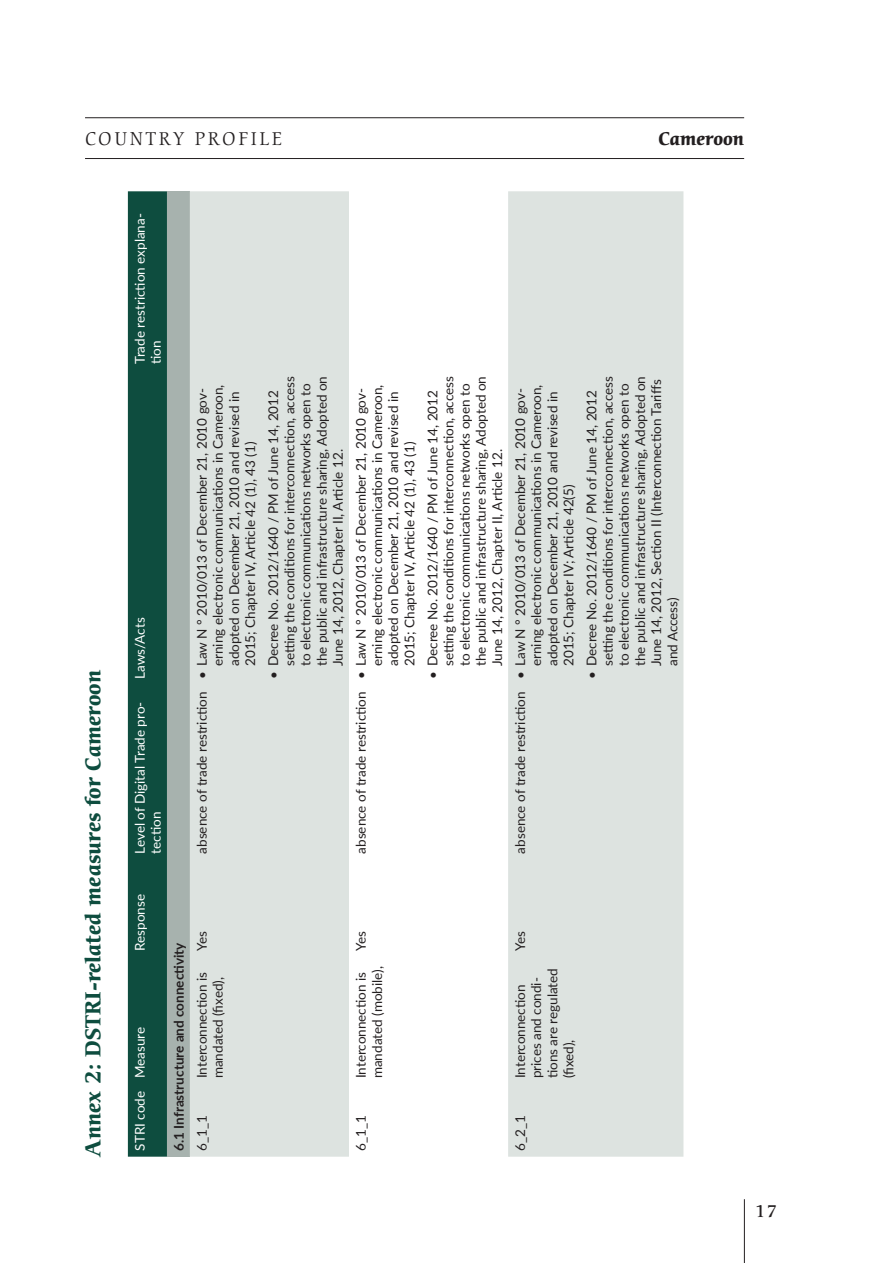
<style>
.page{position:relative;width:893px;height:1263px;background:#fff}
.page>*{position:absolute;margin:0;border:0;box-sizing:border-box;transform-origin:0 0}
.t1{font:700 21px "Cerigo Std";color:#0e4d3f}
.t2{font:18px "Cerigo Std";letter-spacing:.15em;color:#231f20}
.t3{font:700 18px "Cerigo Std";color:#231f20}
.t4{font:500 16.5px "Cerigo Std";color:#231f20}
.t5{font:13.5px/16.2px "Lato";color:#231f20}
.t6{font:13.5px/16.2px "Lato";color:#fff}
.t7{font:700 13.5px "Lato";color:#231f20}
</style>
<div class="page">
<hr style="left:744px;top:1199px;width:1px;height:64px;background:#231f20">
<hr style="left:85px;top:117px;width:659px;height:1px;background:#231f20">
<hr style="left:85px;top:158px;width:659px;height:1px;background:#231f20">
<div style="left:128px;top:191px;width:39px;height:966px;background:#0e4d3f"></div>
<div style="left:167px;top:191px;width:23px;height:966px;background:#a7b2ae"></div>
<svg style="left:190px;top:191px;width:493px;height:966px;fill:#dde3e0"></svg>
<h2 class="t2" style="left:85px;top:128px;width:198px">COUNTRY PROFILE</h2>
<h2 class="t3" style="left:658px;top:128px;width:87px">Cameroon</h2>
<h1 class="t1" style="left:81px;top:1157px;width:488px;rotate:-90deg">Annex 2: DSTRI-related measures for Cameroon</h1>
<p class="t6" style="left:131px;top:364px;width:152px;rotate:-90deg">Trade restriction explana&shy;tion</p>
<p class="t6" style="left:131px;top:679px;width:63px;rotate:-90deg">Laws/Acts</p>
<p class="t6" style="left:131px;top:854px;width:153px;rotate:-90deg">Level of Digital Trade pro&shy;tection</p>
<p class="t5" style="left:193px;top:666px;width:283px;text-indent:-187px;rotate:-90deg">absence of trade restriction • Law N ° 2010/013 of December 21, 2010 gov&shy;erning electronic communications in Cameroon, adopted on December 21, 2010 and revised in 2015; Chapter IV, Article 42 (1), 43 (1)</p>
<p class="t5" style="left:265px;top:666px;width:291px;text-indent:-13px;rotate:-90deg">• Decree No. 2012/1640 / PM of June 14, 2012 setting the conditions for interconnection, access to electronic communications networks open to the public and infrastructure sharing, Adopted on June 14, 2012, Chapter II, Article 12.</p>
<p class="t5" style="left:352px;top:666px;width:283px;text-indent:-187px;rotate:-90deg">absence of trade restriction • Law N ° 2010/013 of December 21, 2010 gov&shy;erning electronic communications in Cameroon, adopted on December 21, 2010 and revised in 2015; Chapter IV, Article 42 (1), 43 (1)</p>
<p class="t5" style="left:424px;top:666px;width:291px;text-indent:-13px;rotate:-90deg">• Decree No. 2012/1640 / PM of June 14, 2012 setting the conditions for interconnection, access to electronic communications networks open to the public and infrastructure sharing, Adopted on June 14, 2012, Chapter II, Article 12.</p>
<p class="t5" style="left:511px;top:666px;width:283px;text-indent:-187px;rotate:-90deg">absence of trade restriction • Law N ° 2010/013 of December 21, 2010 gov&shy;erning electronic communications in Cameroon, adopted on December 21, 2010 and revised in 2015; Chapter IV; Article 42(5)</p>
<p class="t5" style="left:583px;top:666px;width:291px;text-indent:-13px;rotate:-90deg">• Decree No. 2012/1640 / PM of June 14, 2012 setting the conditions for interconnection, access to electronic communications networks open to the public and infrastructure sharing, Adopted on June 14, 2012, Section II (Interconnection Tariffs and Access)</p>
<p class="t6" style="left:131px;top:951px;width:58px;rotate:-90deg">Response</p>
<p class="t6" style="left:131px;top:1151px;width:125px;rotate:-90deg">STRI code Measure</p>
<p class="t7" style="left:169px;top:1151px;width:210px;rotate:-90deg">6.1 Infrastructure and connectivity</p>
<p class="t5" style="left:193px;top:951px;width:21px;rotate:-90deg">Yes</p>
<p class="t5" style="left:193px;top:1078px;width:108px;rotate:-90deg">Interconnection is mandated (fixed),</p>
<p class="t5" style="left:193px;top:1151px;width:37px;rotate:-90deg">6_1_1</p>
<p class="t5" style="left:352px;top:951px;width:21px;rotate:-90deg">Yes</p>
<p class="t5" style="left:352px;top:1078px;width:114px;rotate:-90deg">Interconnection is mandated (mobile),</p>
<p class="t5" style="left:352px;top:1151px;width:37px;rotate:-90deg">6_1_1</p>
<p class="t5" style="left:511px;top:951px;width:21px;rotate:-90deg">Yes</p>
<p class="t5" style="left:511px;top:1078px;width:112px;rotate:-90deg">Interconnection prices and condi&shy;tions are regulated (fixed),</p>
<p class="t5" style="left:511px;top:1151px;width:37px;rotate:-90deg">6_2_1</p>
<p class="t4" style="left:755px;top:1201px;width:23px">17</p>
</div>
